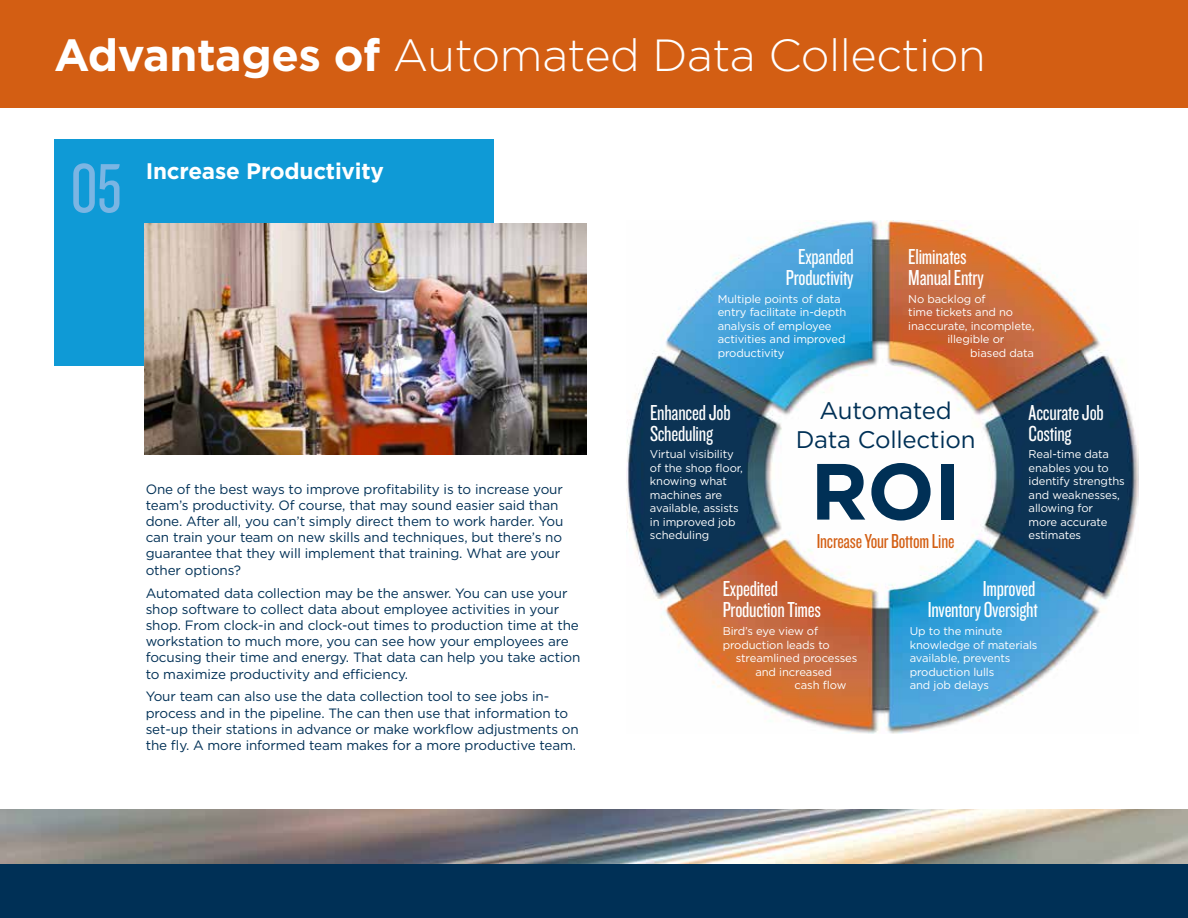
<style>
.page{position:relative;width:1188px;height:918px;background:#fff}
.page>*{position:absolute;margin:0;border:0;box-sizing:border-box;transform-origin:0 0}
.t1{font:700 79.5px "Gotham";color:#003056}
.t2{font:72px "Knockout 28 Junior Feathrwt";color:#7bb5e3}
.t3{font:300 45px "Gotham";letter-spacing:-.01em;color:#fff}
.t4{font:24px/28.8px "Gotham";letter-spacing:-.01em;color:#003056;text-align:center}
.t5{font:22.5px/21px "Knockout 28 Junior Feathrwt";letter-spacing:-.01em;color:#fff}
.t6{font:700 22.5px "Gotham";letter-spacing:-.01em;color:#fff}
.t7{font:21px "Knockout 28 Junior Feathrwt";letter-spacing:-.01em;color:#d35e13}
.t8{font:13.5px/16.2px "Gotham";letter-spacing:-.01em;color:#003056}
.t9{font:11.25px/13.5px "Gotham";letter-spacing:-.01em;color:#fff}
.s1{font-weight:700}
</style>
<div class="page">
<img style="left:0;top:809px;width:1188px;height:55px">
<div style="left:54px;top:140px;width:440px;height:226px;background:#0f9ad6"></div>
<div style="left:0;top:0;width:1188px;height:108px;background:#d35e13"></div>
<div style="left:0;top:864px;width:1188px;height:54px;background:#003056"></div>
<img style="left:145px;top:224px;width:441px;height:231px">
<img style="left:627px;top:221px;width:512px;height:512px">
<h3 class="t3" style="left:54px;top:26px;width:933px"><span class="s1">Advantages of</span> Automated Data Collection</h3>
<h2 class="t2" style="left:70px;top:144px;width:53px">05</h2>
<h3 class="t6" style="left:146px;top:156px;width:240px">Increase Productivity</h3>
<p class="t8" style="left:146px;top:480px;width:419px">One of the best ways to improve profitability is to increase your team’s productivity. Of course, that may sound easier said than done. After all, you can’t simply direct them to work harder. You can train your team on new skills and techniques, but there’s no guarantee that they will implement that training. What are your other options?</p>
<p class="t8" style="left:146px;top:584px;width:436px">Automated data collection may be the answer. You can use your shop software to collect data about employee activities in your shop. From clock-in and clock-out times to production time at the workstation to much more, you can see how your employees are focusing their time and energy. That data can help you take action to maximize productivity and efficiency.</p>
<p class="t8" style="left:146px;top:688px;width:435px">Your team can also use the data collection tool to see jobs in&shy;process and in the pipeline. The can then use that information to set-up their stations in advance or make workflow adjustments on the fly. A more informed team makes for a more productive team.</p>
<h3 class="t5" style="left:786px;top:246px;width:69px;text-align:center">Expanded<br>Productivity</h3>
<p class="t9" style="left:718px;top:292px;width:130px">Multiple points of data entry facilitate in-depth analysis of employee activities and improved productivity</p>
<h3 class="t5" style="left:908px;top:246px;width:77px">Eliminates<br>Manual Entry</h3>
<p class="t9" style="left:908px;top:292px;width:79px">No backlog of</p>
<p class="t9" style="left:908px;top:305px;width:106px">time tickets and no</p>
<p class="t9" style="left:908px;top:319px;width:128px">inaccurate, incomplete,</p>
<p class="t9" style="left:947px;top:332px;width:59px">illegible or</p>
<p class="t9" style="left:970px;top:346px;width:65px">biased data</p>
<h3 class="t5" style="left:650px;top:401px;width:82px">Enhanced Job<br>Scheduling</h3>
<p class="t9" style="left:650px;top:447px;width:95px">Virtual visibility of the shop floor, knowing what machines are available, assists in improved job scheduling</p>
<h3 class="t4" style="left:796px;top:395px;width:181px">Automated<br>Data Collection</h3>
<h1 class="t1" style="left:811px;top:439px;width:152px">ROI</h1>
<h3 class="t7" style="left:817px;top:528px;width:139px">Increase Your Bottom Line</h3>
<h3 class="t5" style="left:1029px;top:401px;width:77px">Accurate Job<br>Costing</h3>
<p class="t9" style="left:1029px;top:447px;width:98px">Real-time data enables you to identify strengths and weaknesses, allowing for<br>more accurate estimates</p>
<h3 class="t5" style="left:723px;top:578px;width:100px">Expedited<br>Production Times</h3>
<p class="t9" style="left:723px;top:624px;width:97px">Bird’s eye view of</p>
<p class="t9" style="left:723px;top:638px;width:109px">production leads to</p>
<p class="t9" style="left:736px;top:651px;width:123px">streamlined processes</p>
<p class="t9" style="left:755px;top:665px;width:78px">and increased</p>
<p class="t9" style="left:795px;top:678px;width:53px">cash flow</p>
<h3 class="t5" style="left:928px;top:578px;width:112px;text-align:right">Improved<br>Inventory Oversight</h3>
<p class="t9" style="left:910px;top:624px;width:129px">Up to the minute knowledge of materials available, prevents production lulls<br>and job delays</p>
</div>
